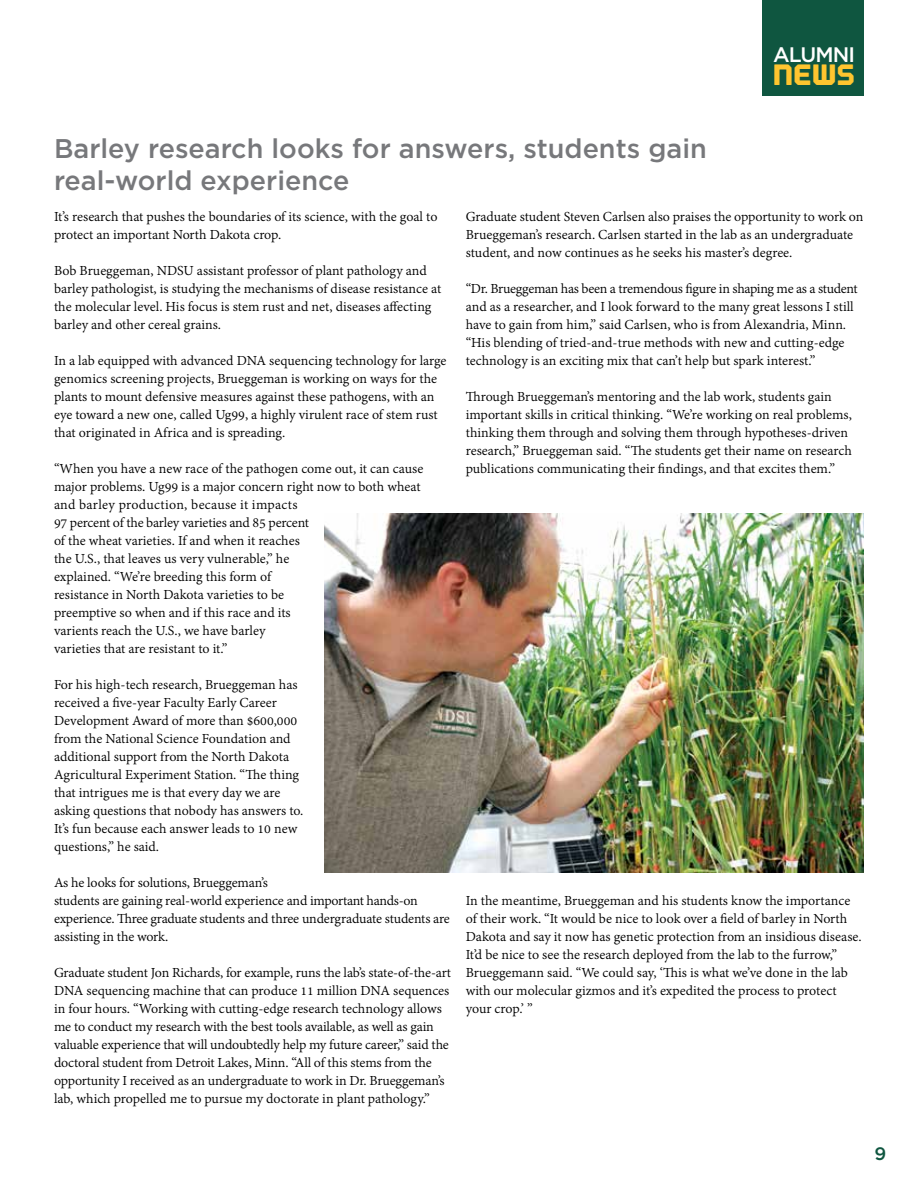
<style>
.page{position:relative;width:918px;height:1188px;background:#fff}
.page>*{position:absolute;margin:0;border:0;box-sizing:border-box;transform-origin:0 0}
.t1{font:29.25px "Outage Cut";color:#ffc52f}
.t2{font:500 27px/32.4px "Gotham";color:#77787b}
.t3{font:500 21px "Gotham";letter-spacing:-.045em;color:#fff}
.t4{font:500 18px "Gotham";color:#0f5640}
.t5{font:15px/18px "Adobe Devanagari";color:#000}
</style>
<div class="page">
<img style="left:324px;top:513px;width:540px;height:360px">
<div style="left:762px;top:0;width:102px;height:96px;background:#0f5640"></div>
<h3 class="t3" style="left:773px;top:43px;width:83px">ALUMNI</h3>
<h1 class="t1" style="left:772px;top:58px;width:85px">NEWS</h1>
<h2 class="t2" style="left:54px;top:131px;width:654px">Barley research looks for answers, students gain real-world experience</h2>
<p class="t5" style="left:54px;top:209px;width:385px">It’s research that pushes the boundaries of its science, with the goal to protect an important North Dakota crop.</p>
<p class="t5" style="left:54px;top:263px;width:389px">Bob Brueggeman, NDSU assistant professor of plant pathology and barley pathologist, is studying the mechanisms of disease resistance at the molecular level. His focus is stem rust and net, diseases affecting barley and other cereal grains.</p>
<p class="t5" style="left:54px;top:353px;width:394px">In a lab equipped with advanced DNA sequencing technology for large genomics screening projects, Brueggeman is working on ways for the plants to mount defensive measures against these pathogens, with an eye toward a new one, called Ug99, a highly virulent race of stem rust that originated in Africa and is spreading.</p>
<p class="t5" style="left:54px;top:461px;width:371px">“When you have a new race of the pathogen come out, it can cause major problems. Ug99 is a major concern right now to both wheat and barley production, because it impacts<br>97 percent of the barley varieties and 85 percent<br>of the wheat varieties. If and when it reaches<br>the U.S., that leaves us very vulnerable,” he<br>explained. “We’re breeding this form of<br>resistance in North Dakota varieties to be<br>preemptive so when and if this race and its<br>varients reach the U.S., we have barley<br>varieties that are resistant to it.”</p>
<p class="t5" style="left:54px;top:677px;width:251px">For his high-tech research, Brueggeman has received a five-year Faculty Early Career Development Award of more than $600,000 from the National Science Foundation and additional support from the North Dakota Agricultural Experiment Station. “The thing that intrigues me is that every day we are asking questions that nobody has answers to.<br>It’s fun because each answer leads to 10 new questions,” he said.</p>
<p class="t5" style="left:54px;top:875px;width:397px">As he looks for solutions, Brueggeman’s<br>students are gaining real-world experience and important hands-on experience. Three graduate students and three undergraduate students are assisting in the work.</p>
<p class="t5" style="left:54px;top:965px;width:399px">Graduate student Jon Richards, for example, runs the lab’s state-of-the-art DNA sequencing machine that can produce 11 million DNA sequences in four hours. “Working with cutting-edge research technology allows me to conduct my research with the best tools available, as well as gain valuable experience that will undoubtedly help my future career,” said the doctoral student from Detroit Lakes, Minn. “All of this stems from the opportunity I received as an undergraduate to work in Dr. Brueggeman’s lab, which propelled me to pursue my doctorate in plant pathology.”</p>
<p class="t5" style="left:466px;top:209px;width:399px">Graduate student Steven Carlsen also praises the opportunity to work on<br>Brueggeman’s research. Carlsen started in the lab as an undergraduate student, and now continues as he seeks his master’s degree.</p>
<p class="t5" style="left:466px;top:281px;width:394px">“Dr. Brueggeman has been a tremendous figure in shaping me as a student and as a researcher, and I look forward to the many great lessons I still have to gain from him,” said Carlsen, who is from Alexandria, Minn. “His blending of tried-and-true methods with new and cutting-edge technology is an exciting mix that can’t help but spark interest.”</p>
<p class="t5" style="left:466px;top:389px;width:388px">Through Brueggeman’s mentoring and the lab work, students gain important skills in critical thinking. “We’re working on real problems, thinking them through and solving them through hypotheses-driven research,” Brueggeman said. “The students get their name on research publications communicating their findings, and that excites them.”</p>
<p class="t5" style="left:466px;top:893px;width:398px">In the meantime, Brueggeman and his students know the importance of their work. “It would be nice to look over a field of barley in North Dakota and say it now has genetic protection from an insidious disease.<br>It’d be nice to see the research deployed from the lab to the furrow,” Brueggemann said. “We could say, ‘This is what we’ve done in the lab with our molecular gizmos and it’s expedited the process to protect your crop.’ ”</p>
<p class="t4" style="left:874px;top:1143px;width:13px">9</p>
</div>
